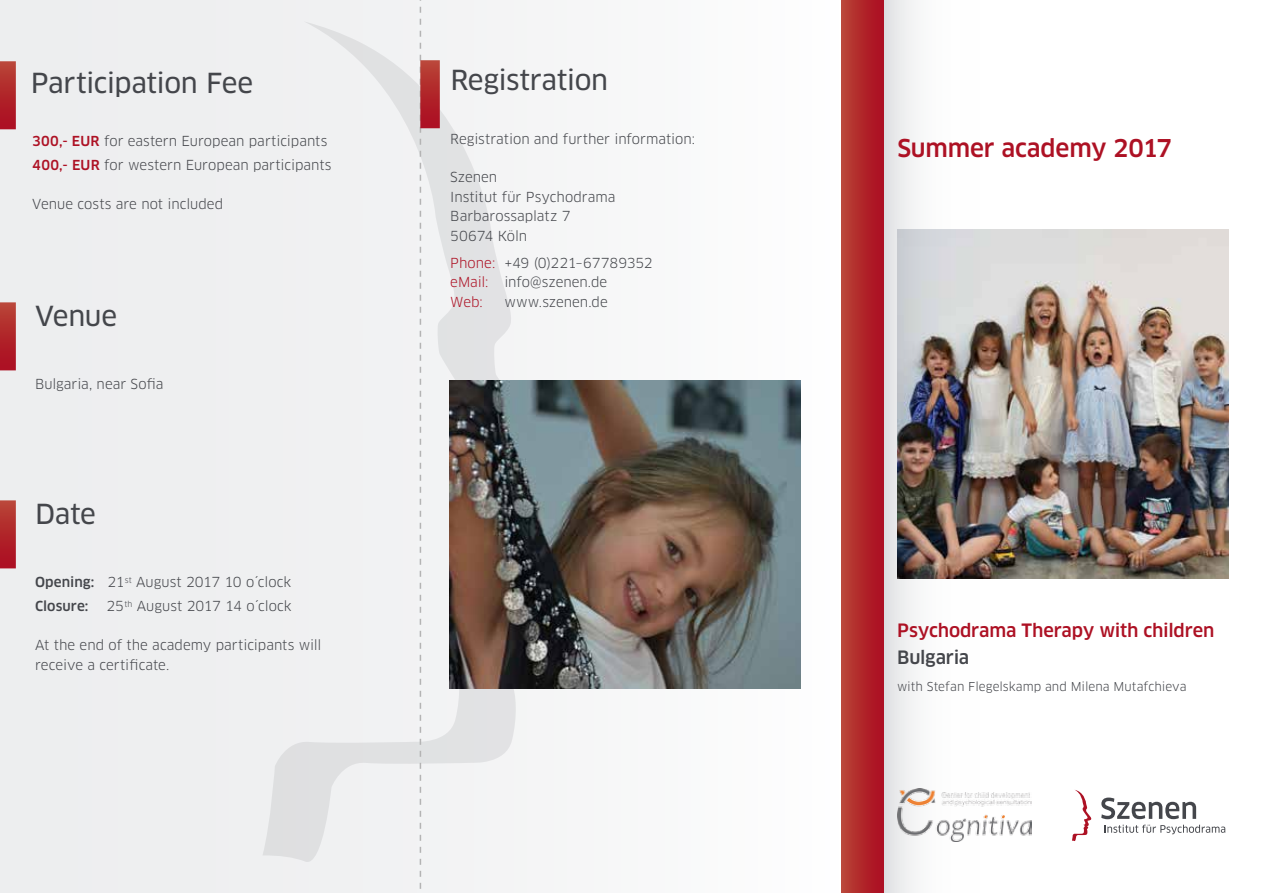
<style>
.page{position:relative;width:1263px;height:893px;background:#fff}
.page>*{position:absolute;margin:0;border:0;box-sizing:border-box;transform-origin:0 0}
.t1{font:27px "Clan OT News";letter-spacing:-.015em;color:#44464b}
.t2{font:500 24px "Clan OT";letter-spacing:-.01em;color:#ad1124}
.t3{font:500 18px "Clan OT";letter-spacing:-.01em;color:#ad1124}
.t4{font:500 18px "Clan OT";letter-spacing:-.015em;color:#44464b}
.t5{font:13.5px/19.5px "Clan OT";color:#44464b}
.t6{font:12px "Clan OT";letter-spacing:.005em;color:#44464b}
.s1{font-weight:500;color:#ad1124}
.s2{font-weight:500}
.s3{color:#ad1124}
</style>
<div class="page">
<div style="left:0;top:0;width:842px;height:893px;background:linear-gradient(to right,#ebeced,#fbfbfc)"></div>
<svg style="left:262px;top:21px;width:316px;height:841px;fill:#f1f2f3"></svg>
<img style="left:988px;top:229px;width:240px;height:350px">
<img style="left:450px;top:381px;width:351px;height:307px">
<img style="left:884px;top:0;width:104px;height:893px">
<svg style="left:1072px;top:790px;width:19px;height:51px"></svg>
<svg style="left:1101px;top:798px;width:95px;height:21px"></svg>
<svg style="left:1104px;top:825px;width:121px;height:9px"></svg>
<div style="left:842px;top:0;width:42px;height:893px;background:linear-gradient(to right,#b84336,#ab0c21)"></div>
<div style="left:0;top:61px;width:16px;height:68px;background:linear-gradient(to bottom,#b94437,#ab0b20)"></div>
<div style="left:0;top:302px;width:16px;height:68px;background:linear-gradient(to bottom,#b94437,#ab0b20)"></div>
<div style="left:0;top:500px;width:16px;height:68px;background:linear-gradient(to bottom,#b94537,#ab0b20)"></div>
<svg style="left:420px;top:0;width:1px;height:893px"></svg>
<img style="left:897px;top:788px;width:134px;height:53px">
<div style="left:420px;top:60px;width:20px;height:68px;background:linear-gradient(to bottom,#b94437,#ab0b20)"></div>
<h1 class="t1" style="left:31px;top:67px;width:224px">Participation Fee</h1>
<p class="t5" style="left:32px;top:129px;width:301px;line-height:24px"><span class="s1">300,- EUR</span> for eastern European participants<br><span class="s1">400,- EUR</span> for western European participants</p>
<p class="t5" style="left:32px;top:194px;width:193px">Venue costs are not included</p>
<h1 class="t1" style="left:35px;top:300px;width:84px">Venue</h1>
<p class="t5" style="left:35px;top:375px;width:130px">Bulgaria, near Sofia</p>
<h1 class="t1" style="left:35px;top:498px;width:62px">Date</h1>
<p class="t5" style="left:35px;top:570px;width:258px;line-height:24px"><span class="s2">Opening:</span> 21<sup>st</sup> August 2017 10 o´clock<br><span class="s2">Closure:</span></p>
<p class="t5" style="left:107px;top:597px;width:187px">25<sup>th</sup> August 2017 14 o´clock</p>
<p class="t5" style="left:35px;top:636px;width:288px">At the end of the academy participants will receive a certificate.</p>
<h1 class="t1" style="left:450px;top:64px;width:159px">Registration</h1>
<p class="t5" style="left:450px;top:129px;width:246px">Registration and further information:</p>
<p class="t5" style="left:450px;top:168px;width:167px">Szenen<br>Institut für Psychodrama<br>Barbarossaplatz 7<br>50674 Köln</p>
<p class="t5" style="left:450px;top:253px;width:204px"><span class="s3">Phone:</span> +49 (0)221–67789352 <span class="s3">eMail:</span> info@szenen.de<br><span class="s3">Web:</span></p>
<p class="t5" style="left:504px;top:292px;width:105px">www.szenen.de</p>
<h2 class="t2" style="left:897px;top:134px;width:276px">Summer academy 2017</h2>
<h3 class="t3" style="left:897px;top:620px;width:319px">Psychodrama Therapy with children</h3>
<h3 class="t4" style="left:897px;top:647px;width:74px">Bulgaria</h3>
<p class="t6" style="left:897px;top:679px;width:291px">with Stefan Flegelskamp and Milena Mutafchieva</p>
</div>
